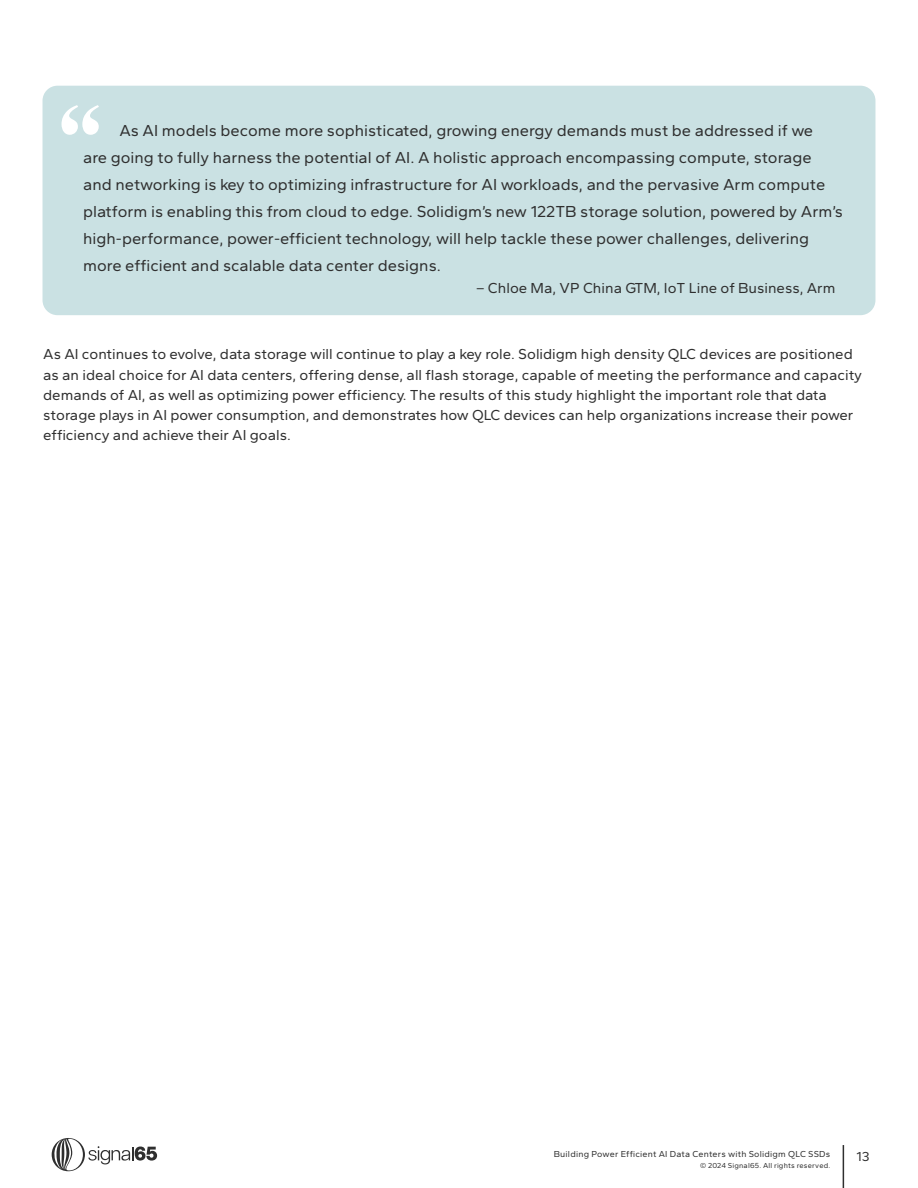
<style>
.page{position:relative;width:918px;height:1188px;background:#fff}
.page>*{position:absolute;margin:0;border:0;box-sizing:border-box;transform-origin:0 0}
.t1{font:108px "Engravers";color:#fff}
.t2{font:16.5px/27px "Gantari";color:#2f2f2f}
.t3{font:15px/20.2px "Gantari";color:#2f2f2f}
.t4{font:13.5px "Gantari";color:#2f2f2f}
.t5{font:9px "Gantari";letter-spacing:.025em;color:#2f2f2f}
.t6{font:7.5px "Gantari";letter-spacing:.025em;color:#2f2f2f}
</style>
<div class="page">
<svg style="left:52px;top:1138px;width:105px;height:33px"></svg>
<hr style="left:843px;top:1145px;width:1px;height:43px;background:#2f2f2f">
<div style="left:43px;top:86px;width:832px;height:229px;background:#cae1e3;border-radius:15px"></div>
<h1 class="t1" style="left:112px;top:161px;width:66px;rotate:-180deg">"</h1>
<p class="t2" style="left:83px;top:116px;width:761px;text-indent:36px">As AI models become more sophisticated, growing energy demands must be addressed if we<br>are going to fully harness the potential of AI. A holistic approach encompassing compute, storage and networking is key to optimizing infrastructure for AI workloads, and the pervasive Arm compute platform is enabling this from cloud to edge. Solidigm’s new 122TB storage solution, powered by Arm’s high-performance, power-efficient technology, will help tackle these power challenges, delivering more efficient and scalable data center designs.</p>
<p class="t3" style="left:476px;top:278px;width:361px">– Chloe Ma, VP China GTM, IoT Line of Business, Arm</p>
<p class="t3" style="left:43px;top:344px;width:821px">As AI continues to evolve, data storage will continue to play a key role. Solidigm high density QLC devices are positioned as an ideal choice for AI data centers, offering dense, all flash storage, capable of meeting the performance and capacity demands of AI, as well as optimizing power efficiency. The results of this study highlight the important role that data storage plays in AI power consumption, and demonstrates how QLC devices can help organizations increase their power efficiency and achieve their AI goals.</p>
<p class="t5" style="left:554px;top:1148px;width:278px">Building Power Efficient AI Data Centers with Solidigm QLC SSDs</p>
<p class="t4" style="left:856px;top:1148px;width:15px">13</p>
<p class="t6" style="left:700px;top:1161px;width:132px">© 2024 Signal65. All rights reserved.</p>
</div>
